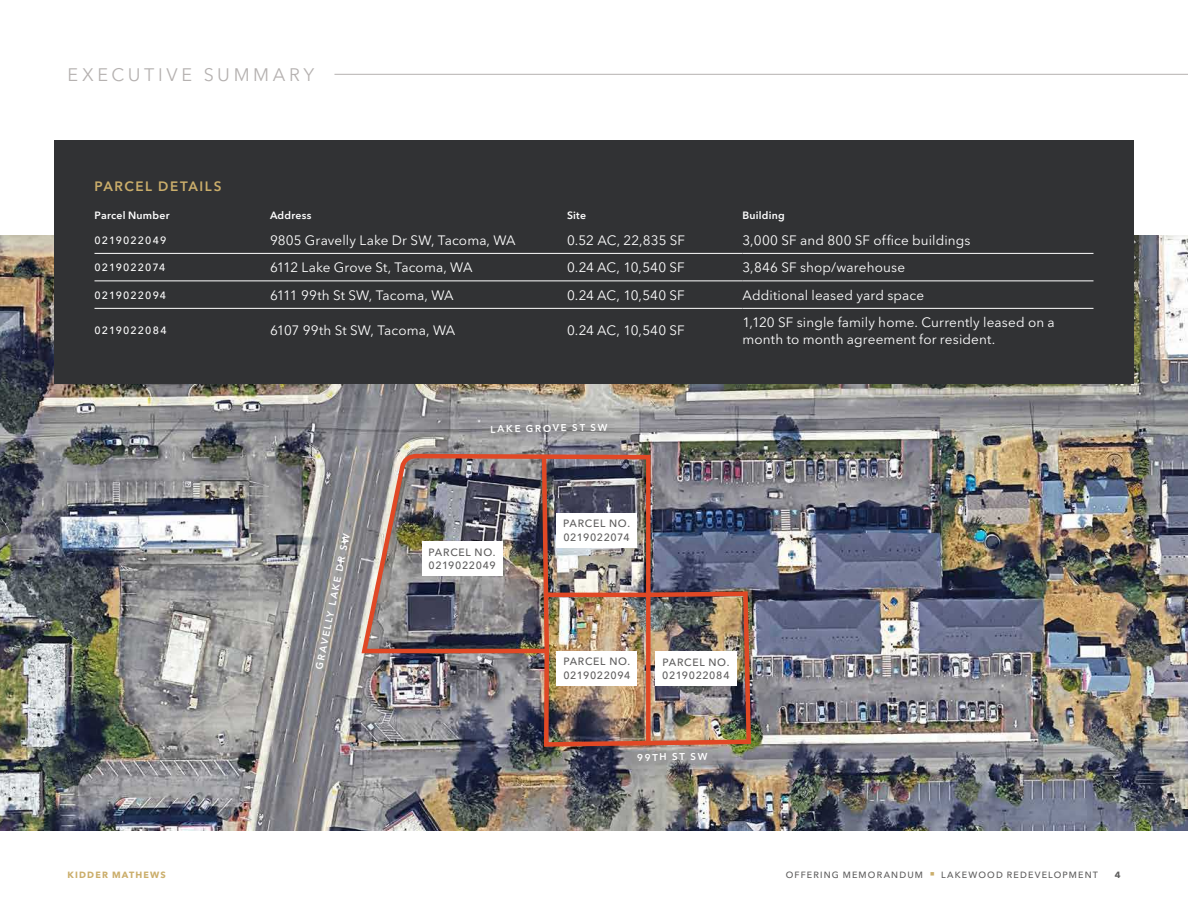
<style>
.page{position:relative;width:1188px;height:918px;background:#fff}
.page>*{position:absolute;margin:0;border:0;box-sizing:border-box;transform-origin:0 0}
.Section_Header_-_Gold{font:18px "Avenir Next LT Pro";letter-spacing:.2em;color:#b5b1b0}
.Table_Input_-_White_2023{font:13.5px/16.5px "Avenir Next LT Pro";letter-spacing:.01em;color:#fff}
.Subhead_-_Level_1_-_Gold_2023{font:600 13.5px "Avenir Next LT Pro";letter-spacing:.115em;color:#cbae6b}
.Other_Callout_Text_-_Ash_2023{font:500 10.5px/13.5px "Avenir Next LT Pro";letter-spacing:.055em;color:#5e5d5d}
.Table_Column_1_All_Caps_-_White_2023{font:500 10.5px "Avenir Next LT Pro";letter-spacing:.105em;color:#fff}
.Table_Descriptor_-_White_2023{font:600 10.5px "Avenir Next LT Pro";letter-spacing:.025em;color:#fff}
.Street_Names_-_White_2023{font:600 9.75px "Avenir Next LT Pro";color:#fff}
.t1{font:500 9px "Avenir Next LT Pro";letter-spacing:.13em;color:#5e5d5d}
.t2{font:700 9px "Avenir Next LT Pro";letter-spacing:.13em;color:#cbae6b}
.t3{font:700 9px "Avenir Next LT Pro";color:#5e5d5d}
</style>
<div class="page">
<img style="left:0;top:235px;width:1188px;height:595px">
<img style="left:359px;top:425px;width:394px;height:324px">
<img style="left:540px;top:452px;width:113px;height:296px">
<div style="left:54px;top:140px;width:1080px;height:244px;background:#313234"></div>
<hr style="left:94px;top:253px;width:176px;height:1px;background:#fff">
<hr style="left:270px;top:253px;width:297px;height:1px;background:#fff">
<hr style="left:567px;top:253px;width:175px;height:1px;background:#fff">
<hr style="left:742px;top:253px;width:352px;height:1px;background:#fff">
<hr style="left:94px;top:281px;width:176px;height:1px;background:#fff">
<hr style="left:270px;top:281px;width:297px;height:1px;background:#fff">
<hr style="left:567px;top:281px;width:175px;height:1px;background:#fff">
<hr style="left:742px;top:281px;width:352px;height:1px;background:#fff">
<hr style="left:94px;top:308px;width:176px;height:1px;background:#fff">
<hr style="left:270px;top:308px;width:297px;height:1px;background:#fff">
<hr style="left:567px;top:308px;width:175px;height:1px;background:#fff">
<hr style="left:742px;top:308px;width:352px;height:1px;background:#fff">
<div style="left:422px;top:541px;width:80px;height:35px;background:#fff"></div>
<div style="left:556px;top:513px;width:81px;height:35px;background:#fff"></div>
<div style="left:556px;top:651px;width:81px;height:35px;background:#fff"></div>
<div style="left:655px;top:651px;width:82px;height:35px;background:#fff"></div>
<hr style="left:334px;top:74px;width:854px;height:1px;background:#b5b1b0">
<p class="Section_Header_-_Gold" style="left:68px;top:64px;width:248px">EXECUTIVE SUMMARY</p>
<p class="Subhead_-_Level_1_-_Gold_2023" style="left:94px;top:178px;width:128px">PARCEL DETAILS</p>
<p class="Table_Descriptor_-_White_2023" style="left:94px;top:209px;width:77px">Parcel Number</p>
<p class="Table_Descriptor_-_White_2023" style="left:270px;top:209px;width:43px">Address</p>
<p class="Table_Descriptor_-_White_2023" style="left:567px;top:209px;width:21px">Site</p>
<p class="Table_Descriptor_-_White_2023" style="left:742px;top:209px;width:44px">Building</p>
<p class="Table_Column_1_All_Caps_-_White_2023" style="left:94px;top:234px;width:73px">0219022049</p>
<p class="Table_Input_-_White_2023" style="left:270px;top:232px;width:247px">9805 Gravelly Lake Dr SW, Tacoma, WA</p>
<p class="Table_Input_-_White_2023" style="left:567px;top:232px;width:120px">0.52 AC, 22,835 SF</p>
<p class="Table_Input_-_White_2023" style="left:742px;top:232px;width:230px">3,000 SF and 800 SF office buildings</p>
<p class="Table_Column_1_All_Caps_-_White_2023" style="left:94px;top:261px;width:72px">0219022074</p>
<p class="Table_Input_-_White_2023" style="left:270px;top:259px;width:204px">6112 Lake Grove St, Tacoma, WA</p>
<p class="Table_Input_-_White_2023" style="left:567px;top:259px;width:119px">0.24 AC, 10,540 SF</p>
<p class="Table_Input_-_White_2023" style="left:742px;top:259px;width:164px">3,846 SF shop/warehouse</p>
<p class="Table_Column_1_All_Caps_-_White_2023" style="left:94px;top:289px;width:73px">0219022094</p>
<p class="Table_Input_-_White_2023" style="left:270px;top:287px;width:185px">6111 99th St SW, Tacoma, WA</p>
<p class="Table_Input_-_White_2023" style="left:567px;top:287px;width:119px">0.24 AC, 10,540 SF</p>
<p class="Table_Input_-_White_2023" style="left:742px;top:287px;width:183px">Additional leased yard space</p>
<p class="Table_Column_1_All_Caps_-_White_2023" style="left:94px;top:324px;width:74px">0219022084</p>
<p class="Table_Input_-_White_2023" style="left:270px;top:322px;width:187px">6107 99th St SW, Tacoma, WA</p>
<p class="Table_Input_-_White_2023" style="left:567px;top:322px;width:119px">0.24 AC, 10,540 SF</p>
<p class="Table_Input_-_White_2023" style="left:742px;top:314px;width:314px">1,120 SF single family home. Currently leased on a month to month agreement for resident.</p>
<p class="Street_Names_-_White_2023" style="left:313px;top:668px;width:140px;rotate:-78deg">GRAVELLY LAKE DR SW</p>
<p class="Street_Names_-_White_2023" style="left:490px;top:423px;width:119px;rotate:-1deg">LAKE GROVE ST SW</p>
<p class="Other_Callout_Text_-_Ash_2023" style="left:429px;top:545px;width:69px">PARCEL NO.<br>0219022049</p>
<p class="Other_Callout_Text_-_Ash_2023" style="left:563px;top:517px;width:68px">PARCEL NO.<br>0219022074</p>
<p class="Other_Callout_Text_-_Ash_2023" style="left:563px;top:655px;width:68px">PARCEL NO.<br>0219022094</p>
<p class="Other_Callout_Text_-_Ash_2023" style="left:662px;top:655px;width:69px">PARCEL NO.<br>0219022084</p>
<p class="Street_Names_-_White_2023" style="left:637px;top:752px;width:72px;rotate:-1deg">99TH ST SW</p>
<p class="t2" style="left:68px;top:869px;width:100px">KIDDER MATHEWS</p>
<p class="t1" style="left:786px;top:869px;width:314px">OFFERING MEMORANDUM <sup>■</sup> LAKEWOOD REDEVELOPMENT</p>
<p class="t3" style="left:1115px;top:869px;width:7px">4</p>
</div>
